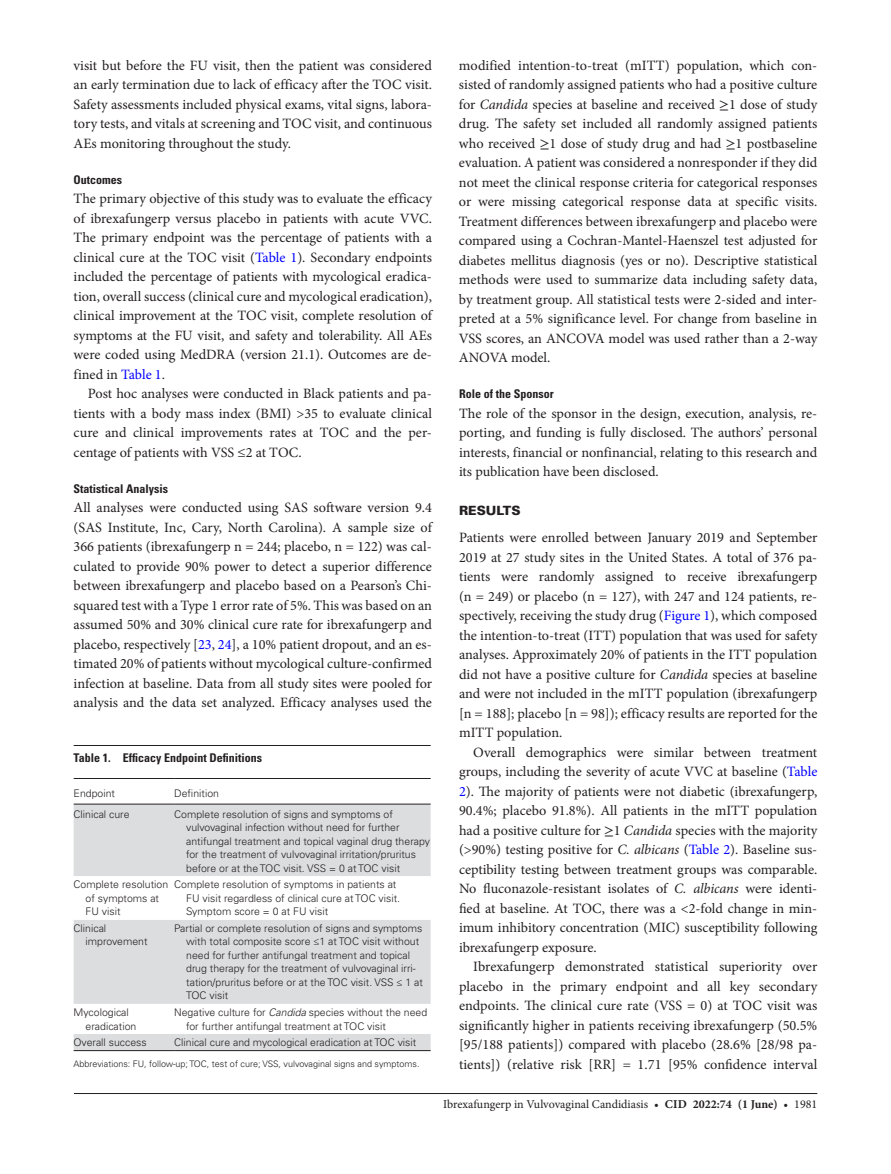
<style>
.page{position:relative;width:891px;height:1174px;background:#fff}
.page>*{position:absolute;margin:0;border:0;box-sizing:border-box;transform-origin:0 0}
.t1{font:14.25px/19.5px "Minion Pro";color:#231f20;text-align:justify}
.t2{font:900 12.75px "Univers LT Std";color:#231f20}
.t3{font:700 condensed 12px "Univers LT Std";color:#231f20}
.t4{font:12px "Minion Pro";color:#231f20}
.t5{font:300 10.5px/13.5px "Univers LT Std";color:#231f20}
.t6{font:300 9px "Univers LT Std";color:#231f20}
.s1{color:#00f}
.s2{font-style:italic}
.s3{font-family:"STIX General"}
.s4{font-weight:700}
</style>
<div class="page">
<hr style="left:74px;top:1093px;width:743px;height:1px;background:#231f20">
<hr style="left:74px;top:745px;width:357px;height:1px;background:#231f20">
<svg style="left:74px;top:803px;width:357px;height:1px"></svg>
<div style="left:74px;top:805px;width:357px;height:245px;background:#dcdddf"></div>
<svg style="left:74px;top:876px;width:357px;height:158px;fill:#dcdddf"></svg>
<hr style="left:74px;top:778px;width:100px;height:1px;background:#231f20">
<hr style="left:174px;top:778px;width:257px;height:1px;background:#231f20">
<hr style="left:74px;top:804px;width:100px;height:1px;background:#231f20">
<hr style="left:174px;top:804px;width:257px;height:1px;background:#231f20">
<hr style="left:74px;top:1050px;width:100px;height:1px;background:#231f20">
<hr style="left:174px;top:1050px;width:257px;height:1px;background:#231f20">
<p class="t1" style="left:74px;top:55px;width:360px">visit but before the FU visit, then the patient was considered an early termination due to lack of efficacy after the TOC visit.<br>Safety assessments included physical exams, vital signs, labora&shy;tory tests, and vitals at screening and TOC visit, and continuous AEs monitoring throughout the study.</p>
<p class="t3" style="left:74px;top:172px;width:50px">Outcomes</p>
<p class="t1" style="left:74px;top:189px;width:360px">The primary objective of this study was to evaluate the efficacy of ibrexafungerp versus placebo in patients with acute VVC.<br>The primary endpoint was the percentage of patients with a clinical cure at the TOC visit (<span class="s1">Table 1</span>). Secondary endpoints included the percentage of patients with mycological eradica&shy;tion, overall success (clinical cure and mycological eradication), clinical improvement at the TOC visit, complete resolution of symptoms at the FU visit, and safety and tolerability. All AEs were coded using MedDRA (version 21.1). Outcomes are de&shy;fined in <span class="s1">Table 1</span>.</p>
<p class="t1" style="left:74px;top:384px;width:360px;text-indent:14px">Post hoc analyses were conducted in Black patients and pa&shy;tients with a body mass index (BMI) &gt;35 to evaluate clinical cure and clinical improvements rates at TOC and the per&shy;centage of patients with VSS ≤2 at TOC.</p>
<p class="t3" style="left:74px;top:481px;width:96px">Statistical Analysis</p>
<p class="t1" style="left:74px;top:498px;width:360px">All analyses were conducted using SAS software version 9.4 (SAS Institute, Inc, Cary, North Carolina). A sample size of 366 patients (ibrexafungerp n = 244; placebo, n = 122) was cal&shy;culated to provide 90% power to detect a superior difference between ibrexafungerp and placebo based on a Pearson’s Chi&shy;squared test with a Type 1 error rate of 5%. This was based on an assumed 50% and 30% clinical cure rate for ibrexafungerp and placebo, respectively [<span class="s1">23</span>, <span class="s1">24</span>], a 10% patient dropout, and an es&shy;timated 20% of patients without mycological culture-confirmed infection at baseline. Data from all study sites were pooled for analysis and the data set analyzed. Efficacy analyses used the</p>
<p class="t3" style="left:74px;top:751px;width:190px">Table 1. Efficacy Endpoint Definitions</p>
<p class="t5" style="left:74px;top:786px;width:43px">Endpoint</p>
<p class="t5" style="left:174px;top:786px;width:46px">Definition</p>
<p class="t5" style="left:74px;top:807px;width:58px">Clinical cure</p>
<p class="t5" style="left:186px;top:807px;width:245px;text-indent:-12px">Complete resolution of signs and symptoms of vulvovaginal infection without need for further antifungal treatment and topical vaginal drug therapy for the treatment of vulvovaginal irritation/pruritus before or at the TOC visit. VSS = 0 at TOC visit</p>
<p class="t5" style="left:86px;top:878px;width:84px;text-indent:-12px">Complete resolution of symptoms at<br>FU visit</p>
<p class="t5" style="left:186px;top:878px;width:216px;text-indent:-12px">Complete resolution of symptoms in patients at<br>FU visit regardless of clinical cure at TOC visit.<br>Symptom score = 0 at FU visit</p>
<p class="t5" style="left:86px;top:921px;width:64px;text-indent:-12px">Clinical improvement</p>
<p class="t5" style="left:186px;top:921px;width:238px;text-indent:-12px">Partial or complete resolution of signs and symptoms with total composite score ≤1 at TOC visit without need for further antifungal treatment and topical drug therapy for the treatment of vulvovaginal irri&shy;tation/pruritus before or at the TOC visit. VSS ≤ 1 at TOC visit</p>
<p class="t5" style="left:86px;top:1006px;width:52px;text-indent:-12px">Mycological eradication</p>
<p class="t5" style="left:186px;top:1006px;width:243px;text-indent:-12px">Negative culture for <span class="s2">Candida</span> species without the need for further antifungal treatment at TOC visit</p>
<p class="t5" style="left:74px;top:1036px;width:75px">Overall success</p>
<p class="t5" style="left:174px;top:1036px;width:244px">Clinical cure and mycological eradication at TOC visit</p>
<p class="t6" style="left:74px;top:1059px;width:347px">Abbreviations: FU, follow-up; TOC, test of cure; VSS, vulvovaginal signs and symptoms.</p>
<p class="t1" style="left:459px;top:55px;width:360px">modified intention-to-treat (mITT) population, which con&shy;sisted of randomly assigned patients who had a positive culture for <span class="s2">Candida</span> species at baseline and received <span class="s3">≥</span>1 dose of study drug. The safety set included all randomly assigned patients who received <span class="s3">≥</span>1 dose of study drug and had <span class="s3">≥</span>1 postbaseline evaluation. A patient was considered a nonresponder if they did not meet the clinical response criteria for categorical responses or were missing categorical response data at specific visits.<br>Treatment differences between ibrexafungerp and placebo were compared using a Cochran-Mantel-Haenszel test adjusted for diabetes mellitus diagnosis (yes or no). Descriptive statistical methods were used to summarize data including safety data, by treatment group. All statistical tests were 2-sided and inter&shy;preted at a 5% significance level. For change from baseline in VSS scores, an ANCOVA model was used rather than a 2-way ANOVA model.</p>
<p class="t3" style="left:459px;top:387px;width:96px">Role of the Sponsor</p>
<p class="t1" style="left:459px;top:403px;width:360px">The role of the sponsor in the design, execution, analysis, re&shy;porting, and funding is fully disclosed. The authors’ personal interests, financial or nonfinancial, relating to this research and its publication have been disclosed.</p>
<p class="t2" style="left:459px;top:503px;width:63px">RESULTS</p>
<p class="t1" style="left:459px;top:528px;width:360px">Patients were enrolled between January 2019 and September 2019 at 27 study sites in the United States. A total of 376 pa&shy;tients were randomly assigned to receive ibrexafungerp (n = 249) or placebo (n = 127), with 247 and 124 patients, re&shy;spectively, receiving the study drug (<span class="s1">Figure 1</span>), which composed the intention-to-treat (ITT) population that was used for safety analyses. Approximately 20% of patients in the ITT population did not have a positive culture for <span class="s2">Candida</span> species at baseline and were not included in the mITT population (ibrexafungerp [n = 188]; placebo [n = 98]); efficacy results are reported for the mITT population.</p>
<p class="t1" style="left:459px;top:742px;width:360px;text-indent:14px">Overall demographics were similar between treatment groups, including the severity of acute VVC at baseline (<span class="s1">Table 2</span>). The majority of patients were not diabetic (ibrexafungerp, 90.4%; placebo 91.8%). All patients in the mITT population had a positive culture for <span class="s3">≥</span>1 <span class="s2">Candida</span> species with the majority (&gt;90%) testing positive for <span class="s2">C. albicans</span> (<span class="s1">Table 2</span>). Baseline sus&shy;ceptibility testing between treatment groups was comparable.<br>No fluconazole-resistant isolates of <span class="s2">C. albicans</span> were identi&shy;fied at baseline. At TOC, there was a &lt;2-fold change in min&shy;imum inhibitory concentration (MIC) susceptibility following ibrexafungerp exposure.</p>
<p class="t1" style="left:459px;top:957px;width:360px;text-indent:14px">Ibrexafungerp demonstrated statistical superiority over placebo in the primary endpoint and all key secondary endpoints. The clinical cure rate (VSS = 0) at TOC visit was significantly higher in patients receiving ibrexafungerp (50.5% [95/188 patients]) compared with placebo (28.6% [28/98 pa&shy;tients]) (relative risk [RR] = 1.71 [95% confidence interval</p>
<p class="t4" style="left:443px;top:1096px;width:376px">Ibrexafungerp in Vulvovaginal Candidiasis • <span class="s4">cid 2022:74 (1 June)</span> • 1981</p>
</div>
